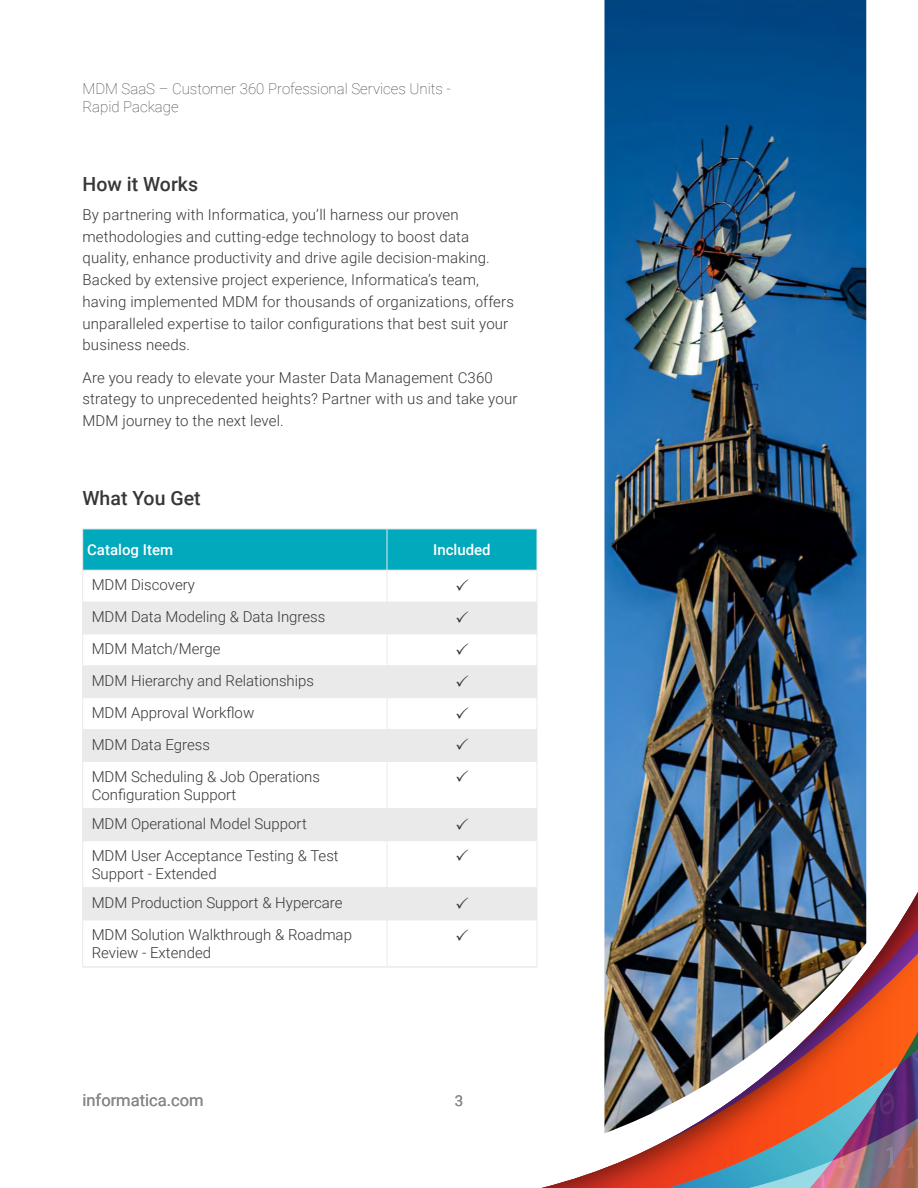
<style>
.page{position:relative;width:918px;height:1188px;background:#fff}
.page>*{position:absolute;margin:0;border:0;box-sizing:border-box;transform-origin:0 0}
.Body_headline{font:500 19.5px "Roboto";color:#373737}
.t1{font:16.5px "Roboto";color:#878a8c}
.Body_copy{font:300 15px/21.8px "Roboto";letter-spacing:.01em;color:#373737}
.t2{font:100 15px/18px "Roboto";color:#373737}
.Body_quote{font:500 15px "Roboto";color:#fff}
.t3{font:15px "Roboto";color:#878a8c}
</style>
<div class="page">
<svg style="left:542px;top:892px;width:376px;height:296px"></svg>
<img style="left:604px;top:0;width:262px;height:1133px">
<div style="left:83px;top:530px;width:454px;height:40px;background:#00a9bb"></div>
<svg style="left:83px;top:603px;width:454px;height:63px;fill:#ededed"></svg>
<svg style="left:83px;top:667px;width:454px;height:252px"></svg>
<hr style="left:82px;top:529px;width:305px;height:1px;background:#eaeaea">
<hr style="left:82px;top:529px;width:1px;height:41px;background:#eaeaea">
<hr style="left:387px;top:529px;width:150px;height:1px;background:#eaeaea">
<hr style="left:387px;top:529px;width:1px;height:41px;background:#eaeaea">
<hr style="left:537px;top:529px;width:1px;height:41px;background:#eaeaea">
<hr style="left:82px;top:602px;width:305px;height:1px;background:#eaeaea">
<hr style="left:387px;top:602px;width:150px;height:1px;background:#eaeaea">
<hr style="left:82px;top:634px;width:305px;height:1px;background:#eaeaea">
<hr style="left:387px;top:634px;width:150px;height:1px;background:#eaeaea">
<hr style="left:82px;top:666px;width:305px;height:1px;background:#eaeaea">
<hr style="left:387px;top:666px;width:150px;height:1px;background:#eaeaea">
<hr style="left:82px;top:697px;width:305px;height:1px;background:#eaeaea">
<hr style="left:387px;top:697px;width:150px;height:1px;background:#eaeaea">
<hr style="left:82px;top:729px;width:305px;height:1px;background:#eaeaea">
<hr style="left:387px;top:729px;width:150px;height:1px;background:#eaeaea">
<hr style="left:82px;top:761px;width:305px;height:1px;background:#eaeaea">
<hr style="left:387px;top:761px;width:150px;height:1px;background:#eaeaea">
<hr style="left:83px;top:808px;width:304px;height:1px;background:#eaeaea">
<hr style="left:387px;top:808px;width:150px;height:1px;background:#eaeaea">
<hr style="left:83px;top:840px;width:304px;height:1px;background:#eaeaea">
<hr style="left:387px;top:840px;width:150px;height:1px;background:#eaeaea">
<hr style="left:83px;top:887px;width:304px;height:2px;background:#eaeaea">
<hr style="left:387px;top:887px;width:150px;height:2px;background:#eaeaea">
<hr style="left:83px;top:919px;width:304px;height:1px;background:#eaeaea">
<hr style="left:387px;top:919px;width:150px;height:1px;background:#eaeaea">
<hr style="left:82px;top:570px;width:305px;height:1px;background:#eaeaea">
<hr style="left:82px;top:570px;width:1px;height:32px;background:#eaeaea">
<hr style="left:387px;top:570px;width:150px;height:1px;background:#eaeaea">
<hr style="left:387px;top:570px;width:1px;height:32px;background:#eaeaea">
<hr style="left:537px;top:570px;width:1px;height:32px;background:#eaeaea">
<hr style="left:82px;top:602px;width:1px;height:32px;background:#eaeaea">
<hr style="left:387px;top:602px;width:1px;height:32px;background:#eaeaea">
<hr style="left:537px;top:602px;width:1px;height:32px;background:#eaeaea">
<hr style="left:82px;top:634px;width:1px;height:32px;background:#eaeaea">
<hr style="left:387px;top:634px;width:1px;height:32px;background:#eaeaea">
<hr style="left:537px;top:634px;width:1px;height:32px;background:#eaeaea">
<hr style="left:82px;top:666px;width:1px;height:32px;background:#eaeaea">
<hr style="left:387px;top:666px;width:1px;height:32px;background:#eaeaea">
<hr style="left:537px;top:666px;width:1px;height:32px;background:#eaeaea">
<hr style="left:82px;top:698px;width:1px;height:31px;background:#eaeaea">
<hr style="left:387px;top:698px;width:1px;height:31px;background:#eaeaea">
<hr style="left:537px;top:698px;width:1px;height:31px;background:#eaeaea">
<hr style="left:82px;top:730px;width:1px;height:31px;background:#eaeaea">
<hr style="left:387px;top:730px;width:1px;height:31px;background:#eaeaea">
<hr style="left:537px;top:730px;width:1px;height:31px;background:#eaeaea">
<hr style="left:82px;top:762px;width:1px;height:47px;background:#eaeaea">
<hr style="left:387px;top:762px;width:1px;height:47px;background:#eaeaea">
<hr style="left:537px;top:762px;width:1px;height:47px;background:#eaeaea">
<hr style="left:82px;top:809px;width:1px;height:32px;background:#eaeaea">
<hr style="left:387px;top:809px;width:1px;height:32px;background:#eaeaea">
<hr style="left:537px;top:809px;width:1px;height:32px;background:#eaeaea">
<hr style="left:82px;top:841px;width:1px;height:47px;background:#eaeaea">
<hr style="left:387px;top:841px;width:1px;height:47px;background:#eaeaea">
<hr style="left:537px;top:841px;width:1px;height:47px;background:#eaeaea">
<hr style="left:82px;top:888px;width:1px;height:32px;background:#eaeaea">
<hr style="left:387px;top:888px;width:1px;height:32px;background:#eaeaea">
<hr style="left:537px;top:888px;width:1px;height:32px;background:#eaeaea">
<hr style="left:82px;top:920px;width:1px;height:46px;background:#eaeaea">
<hr style="left:387px;top:920px;width:1px;height:46px;background:#eaeaea">
<hr style="left:537px;top:920px;width:1px;height:46px;background:#eaeaea">
<hr style="left:82px;top:966px;width:305px;height:2px;background:#eaeaea">
<hr style="left:387px;top:966px;width:150px;height:2px;background:#eaeaea">
<svg style="left:456px;top:611px;width:12px;height:12px"></svg>
<svg style="left:456px;top:643px;width:12px;height:11px"></svg>
<svg style="left:456px;top:675px;width:12px;height:11px"></svg>
<svg style="left:456px;top:707px;width:12px;height:11px"></svg>
<svg style="left:456px;top:738px;width:12px;height:12px"></svg>
<svg style="left:456px;top:770px;width:12px;height:12px"></svg>
<svg style="left:456px;top:818px;width:12px;height:11px"></svg>
<svg style="left:456px;top:849px;width:12px;height:12px"></svg>
<svg style="left:456px;top:897px;width:12px;height:11px"></svg>
<p class="t2" style="left:82px;top:79px;width:370px">MDM SaaS – Customer 360 Professional Services Units -<br>Rapid Package</p>
<p class="Body_headline" style="left:82px;top:170px;width:117px">How it Works</p>
<p class="Body_copy" style="left:82px;top:203px;width:433px">By partnering with Informatica, you’ll harness our proven methodologies and cutting-edge technology to boost data quality, enhance productivity and drive agile decision-making.<br>Backed by extensive project experience, Informatica’s team, having implemented MDM for thousands of organizations, offers unparalleled expertise to tailor configurations that best suit your business needs.</p>
<p class="Body_copy" style="left:82px;top:366px;width:436px">Are you ready to elevate your Master Data Management C360 strategy to unprecedented heights? Partner with us and take your<br>MDM journey to the next level.</p>
<p class="Body_headline" style="left:82px;top:484px;width:120px">What You Get</p>
<p class="Body_quote" style="left:87px;top:539px;width:87px">Catalog Item</p>
<p class="Body_quote" style="left:433px;top:539px;width:59px">Included</p>
<p class="Body_copy" style="left:92px;top:574px;width:105px">MDM Discovery</p>
<p class="Body_copy" style="left:92px;top:606px;width:235px">MDM Data Modeling &amp; Data Ingress</p>
<p class="Body_copy" style="left:92px;top:637px;width:130px">MDM Match/Merge</p>
<p class="Body_copy" style="left:92px;top:669px;width:224px">MDM Hierarchy and Relationships</p>
<p class="Body_copy" style="left:92px;top:701px;width:164px">MDM Approval Workflow</p>
<p class="Body_copy" style="left:92px;top:733px;width:120px">MDM Data Egress</p>
<p class="Body_copy" style="left:92px;top:767px;width:230px;line-height:18px">MDM Scheduling &amp; Job Operations<br>Configuration Support</p>
<p class="Body_copy" style="left:92px;top:812px;width:217px">MDM Operational Model Support</p>
<p class="Body_copy" style="left:92px;top:846px;width:249px;line-height:18px">MDM User Acceptance Testing &amp; Test<br>Support - Extended</p>
<p class="Body_copy" style="left:92px;top:891px;width:252px">MDM Production Support &amp; Hypercare</p>
<p class="Body_copy" style="left:92px;top:925px;width:262px;line-height:18px">MDM Solution Walkthrough &amp; Roadmap<br>Review - Extended</p>
<p class="t1" style="left:82px;top:1088px;width:123px">informatica.com</p>
<p class="t3" style="left:455px;top:1090px;width:10px">3</p>
</div>
